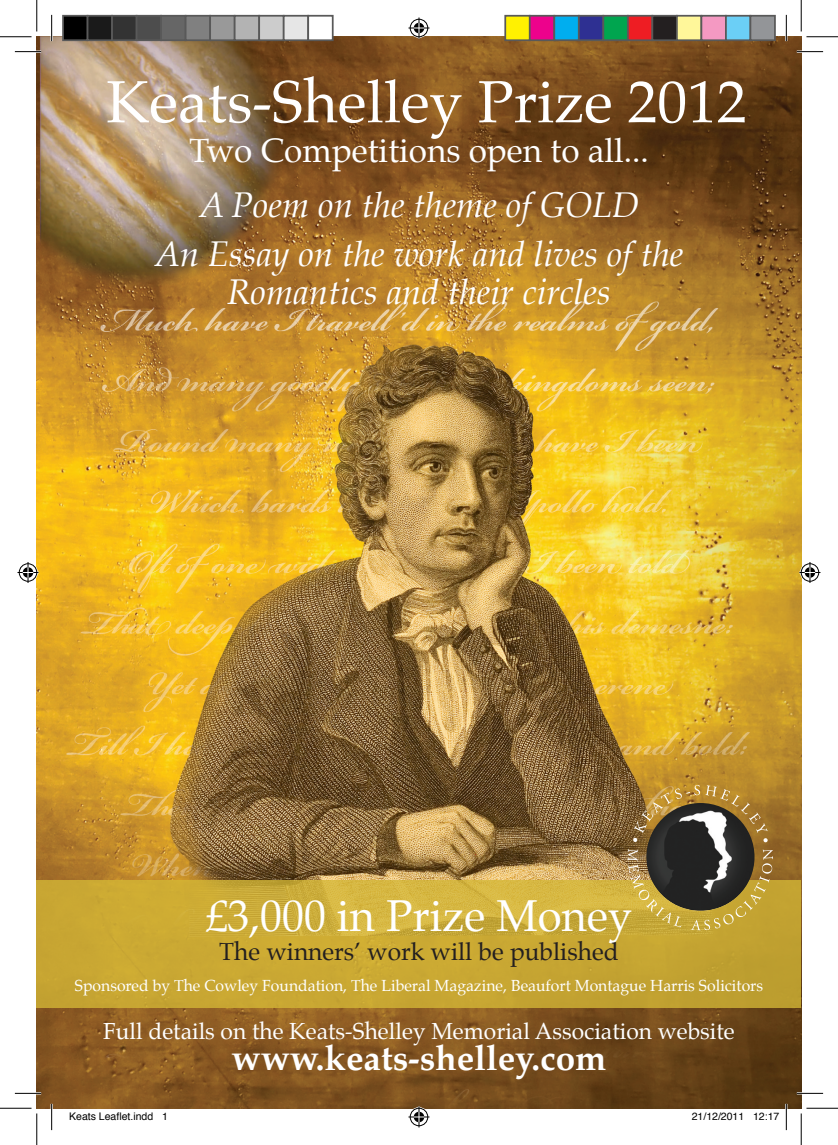
<style>
.page{position:relative;width:838px;height:1145px;background:#fff}
.page>*{position:absolute;margin:0;border:0;box-sizing:border-box;transform-origin:0 0}
.t1{font:59.5px "Palatino";color:#fff}
.t2{font:43.75px "Palatino";color:#fff}
.t3{font:italic 35px/49px "Palatino";color:#fff;text-align:center}
.t4{font:700 35px "Palatino";color:#fff}
.t5{font:33.25px "Palatino";color:#fff}
.t6{font:24.5px "Palatino";color:#231f20}
.t7{font:22.75px "Palatino";color:#fff}
.t8{font:15.75px "Palatino";color:#fff}
.t9{font:10.5px "Helvetica";color:#000}
</style>
<div class="page">
<img style="left:37px;top:37px;width:764px;height:1071px">
<svg style="left:37px;top:880px;width:764px;height:128px;background:#c9a935"></svg>
<img style="left:621px;top:778px;width:158px;height:158px;border-radius:79px">
<img style="left:646px;top:803px;width:108px;height:108px;border-radius:54px">
<hr style="left:15px;top:51px;width:26px;height:2px;background:#fff">
<hr style="left:796px;top:51px;width:27px;height:2px;background:#fff">
<hr style="left:15px;top:1092px;width:26px;height:2px;background:#fff">
<hr style="left:796px;top:1092px;width:27px;height:2px;background:#fff">
<hr style="left:51px;top:15px;width:2px;height:26px;background:#fff">
<hr style="left:51px;top:1104px;width:2px;height:26px;background:#fff">
<hr style="left:785px;top:15px;width:2px;height:26px;background:#fff">
<hr style="left:785px;top:1104px;width:2px;height:26px;background:#fff">
<svg style="left:15px;top:51px;width:26px;height:1px"></svg>
<svg style="left:796px;top:51px;width:27px;height:1px"></svg>
<svg style="left:15px;top:1093px;width:26px;height:1px"></svg>
<svg style="left:796px;top:1093px;width:27px;height:1px"></svg>
<svg style="left:51px;top:15px;width:1px;height:26px"></svg>
<svg style="left:51px;top:1104px;width:1px;height:26px"></svg>
<svg style="left:786px;top:15px;width:1px;height:26px"></svg>
<svg style="left:786px;top:1104px;width:1px;height:26px"></svg>
<hr style="left:0;top:36px;width:32px;height:1px;background:#000">
<hr style="left:806px;top:36px;width:31px;height:1px;background:#000">
<hr style="left:0;top:1108px;width:32px;height:1px;background:#000">
<hr style="left:806px;top:1108px;width:31px;height:1px;background:#000">
<hr style="left:36px;top:0;width:1px;height:31px;background:#000">
<hr style="left:36px;top:1113px;width:1px;height:32px;background:#000">
<hr style="left:800px;top:0;width:1px;height:31px;background:#000">
<hr style="left:800px;top:1113px;width:1px;height:32px;background:#000">
<svg style="left:408px;top:18px;width:21px;height:21px"></svg>
<svg style="left:408px;top:1106px;width:21px;height:21px"></svg>
<svg style="left:18px;top:562px;width:21px;height:21px"></svg>
<svg style="left:799px;top:562px;width:21px;height:21px"></svg>
<div style="left:63px;top:16px;width:25px;height:24px;background:#000"></div>
<div style="left:62px;top:15px;width:26px;height:26px;border:2px solid #595959"></div>
<div style="left:88px;top:16px;width:24px;height:24px;background:#1a1a1a"></div>
<div style="left:87px;top:15px;width:26px;height:26px;border:2px solid #595959"></div>
<div style="left:112px;top:16px;width:25px;height:24px;background:#333"></div>
<div style="left:111px;top:15px;width:26px;height:26px;border:2px solid #595959"></div>
<div style="left:137px;top:16px;width:24px;height:24px;background:#4d4d4d"></div>
<div style="left:136px;top:15px;width:26px;height:26px;border:2px solid #595959"></div>
<div style="left:161px;top:16px;width:25px;height:24px;background:#666"></div>
<div style="left:160px;top:15px;width:26px;height:26px;border:2px solid #595959"></div>
<div style="left:186px;top:16px;width:24px;height:24px;background:#808080"></div>
<div style="left:185px;top:15px;width:26px;height:26px;border:2px solid #595959"></div>
<div style="left:210px;top:16px;width:25px;height:24px;background:#999"></div>
<div style="left:209px;top:15px;width:26px;height:26px;border:2px solid #595959"></div>
<div style="left:235px;top:16px;width:24px;height:24px;background:#b3b3b3"></div>
<div style="left:234px;top:15px;width:26px;height:26px;border:2px solid #595959"></div>
<div style="left:259px;top:16px;width:25px;height:24px;background:#ccc"></div>
<div style="left:258px;top:15px;width:26px;height:26px;border:2px solid #595959"></div>
<div style="left:284px;top:16px;width:24px;height:24px;background:#e6e6e6"></div>
<div style="left:283px;top:15px;width:26px;height:26px;border:2px solid #595959"></div>
<div style="left:308px;top:16px;width:25px;height:24px;background:#fff"></div>
<div style="left:307px;top:15px;width:26px;height:26px;border:2px solid #595959"></div>
<div style="left:505px;top:16px;width:24px;height:24px;background:#fff101"></div>
<div style="left:504px;top:15px;width:26px;height:26px;border:2px solid #595959"></div>
<div style="left:529px;top:16px;width:25px;height:24px;background:#ed028c"></div>
<div style="left:529px;top:15px;width:26px;height:26px;border:2px solid #595959"></div>
<div style="left:554px;top:16px;width:24px;height:24px;background:#00aeef"></div>
<div style="left:553px;top:15px;width:26px;height:26px;border:2px solid #595959"></div>
<div style="left:578px;top:16px;width:25px;height:24px;background:#2e3092"></div>
<div style="left:578px;top:15px;width:26px;height:26px;border:2px solid #595959"></div>
<div style="left:603px;top:16px;width:24px;height:24px;background:#00a54f"></div>
<div style="left:602px;top:15px;width:26px;height:26px;border:2px solid #595959"></div>
<div style="left:627px;top:16px;width:25px;height:24px;background:#ee1d23"></div>
<div style="left:627px;top:15px;width:26px;height:26px;border:2px solid #595959"></div>
<div style="left:652px;top:16px;width:24px;height:24px;background:#231f20"></div>
<div style="left:651px;top:15px;width:26px;height:26px;border:2px solid #595959"></div>
<div style="left:676px;top:16px;width:25px;height:24px;background:#fff79a"></div>
<div style="left:676px;top:15px;width:26px;height:26px;border:2px solid #595959"></div>
<div style="left:701px;top:16px;width:24px;height:24px;background:#f499c2"></div>
<div style="left:700px;top:15px;width:26px;height:26px;border:2px solid #595959"></div>
<div style="left:725px;top:16px;width:25px;height:24px;background:#6bcff6"></div>
<div style="left:725px;top:15px;width:26px;height:26px;border:2px solid #595959"></div>
<div style="left:750px;top:16px;width:24px;height:24px;background:#939598"></div>
<div style="left:749px;top:15px;width:26px;height:26px;border:2px solid #595959"></div>
<h1 class="t1" style="left:106px;top:53px;width:642px">Keats-Shelley Prize 2012</h1>
<h3 class="t5" style="left:189px;top:123px;width:461px">Two Competitions open to all...</h3>
<h3 class="t3" style="left:154px;top:180px;width:530px">A Poem on the theme of GOLD<br>An Essay on the work and lives of the</h3>
<h3 class="t3" style="left:227px;top:268px;width:385px">Romantics and their circles</h3>
<h2 class="t2" style="left:205px;top:879px;width:428px">£3,000 in Prize Money</h2>
<h3 class="t6" style="left:219px;top:931px;width:401px">The winners’ work will be published</h3>
<p class="t8" style="left:75px;top:973px;width:689px">Sponsored by The Cowley Foundation, The Liberal Magazine, Beaufort Montague Harris Solicitors</p>
<h3 class="t7" style="left:103px;top:1012px;width:633px">Full details on the Keats-Shelley Memorial Association website</h3>
<h3 class="t4" style="left:231px;top:1028px;width:376px">www.keats-shelley.com</h3>
<p class="t9" style="left:69px;top:1108px;width:100px">Keats Leaflet.indd 1</p>
<p class="t9" style="left:691px;top:1108px;width:89px">21/12/2011 12:17</p>
</div>
